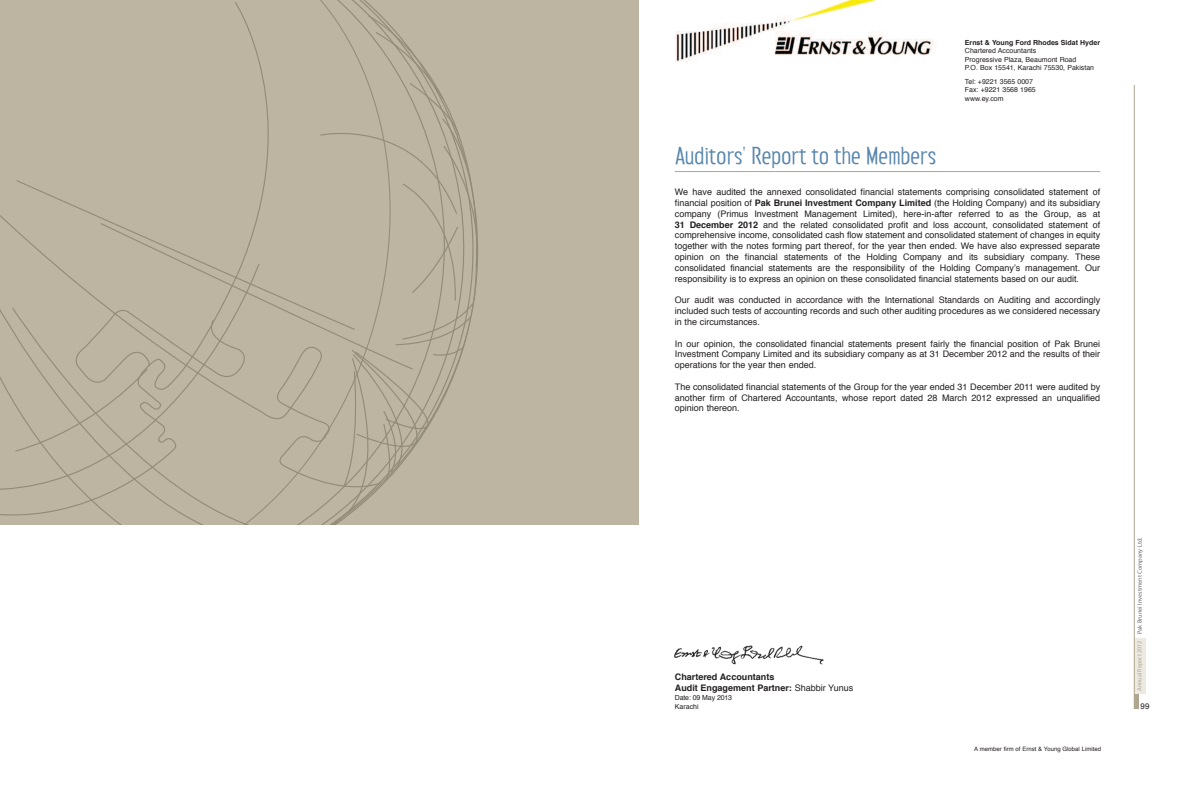
<style>
.page{position:relative;width:1191px;height:794px;background:#fff}
.page>*{position:absolute;margin:0;border:0;box-sizing:border-box;transform-origin:0 0}
.t1{font:22px "Susanna";letter-spacing:-.005em;color:#5685ad;scale:1.1 1}
.t2{font:9px/10.8px "Helvetica";color:#231f20;text-align:justify}
.t3{font:700 9px/10.8px "Helvetica";color:#231f20}
.t4{font:8px "Helvetica";color:#231f20}
.t5{font:7px/8.4px "Helvetica";color:#231f20}
.t6{font:700 7px "Helvetica";color:#231f20}
.t7{font:7px/8.4px "Helvetica";letter-spacing:-.02em;color:#231f20}
.t8{font:6.3px "Myriad Pro";color:#6c6d70}
.t9{font:6px "Helvetica";color:#231f20}
.s1{font-weight:700}
.s2{font-weight:400}
.s3{font-size:6px;color:#b0a690}
</style>
<div class="page">
<img style="left:674px;top:645px;width:150px;height:20px">
<img style="left:675px;top:0;width:262px;height:62px">
<hr style="left:1134px;top:693px;width:4px;height:16px;background:#b0a690">
<div style="left:1134px;top:638px;width:11px;height:56px;background:#ece9e3"></div>
<hr style="left:1133px;top:85px;width:1px;height:624px;background:#b0a690">
<hr style="left:675px;top:171px;width:425px;height:1px;background:#b0a690">
<div style="left:0;top:0;width:638px;height:524px;background:#bdb4a1"></div>
<svg style="left:0;top:180px;width:48px;height:310px"></svg>
<svg style="left:422px;top:65px;width:53px;height:371px"></svg>
<svg style="left:48px;top:0;width:374px;height:524px"></svg>
<h1 class="t1" style="left:675px;top:142px;width:239px">Auditors' Report to the Members</h1>
<p class="t6" style="left:965px;top:39px;width:137px">Ernst &amp; Young Ford Rhodes Sidat Hyder</p>
<p class="t5" style="left:965px;top:47px;width:131px">Chartered Accountants<br>Progressive Plaza, Beaumont Road<br>P.O. Box 15541, Karachi 75530, Pakistan</p>
<p class="t5" style="left:965px;top:78px;width:72px">Tel: +9221 3565 0007<br>Fax: +9221 3568 1965 www.ey.com</p>
<p class="t2" style="left:675px;top:187px;width:427px">We have audited the annexed consolidated financial statements comprising consolidated statement of financial position of <span class="s1">Pak Brunei Investment Company Limited</span> (the Holding Company) and its subsidiary company (Primus Investment Management Limited), here-in-after referred to as the Group, as at <span class="s1">31 December 2012</span> and the related consolidated profit and loss account, consolidated statement of comprehensive income, consolidated cash flow statement and consolidated statement of changes in equity together with the notes forming part thereof, for the year then ended. We have also expressed separate opinion on the financial statements of the Holding Company and its subsidiary company. These consolidated financial statements are the responsibility of the Holding Company’s management. Our responsibility is to express an opinion on these consolidated financial statements based on our audit.</p>
<p class="t2" style="left:675px;top:295px;width:427px">Our audit was conducted in accordance with the International Standards on Auditing and accordingly included such tests of accounting records and such other auditing procedures as we considered necessary in the circumstances.</p>
<p class="t2" style="left:675px;top:339px;width:427px">In our opinion, the consolidated financial statements present fairly the financial position of Pak Brunei Investment Company Limited and its subsidiary company as at 31 December 2012 and the results of their operations for the year then ended.</p>
<p class="t2" style="left:675px;top:382px;width:427px">The consolidated financial statements of the Group for the year ended 31 December 2011 were audited by another firm of Chartered Accountants, whose report dated 28 March 2012 expressed an unqualified opinion thereon.</p>
<p class="t3" style="left:675px;top:672px;width:180px">Chartered Accountants<br>Audit Engagement Partner: <span class="s2">Shabbir Yunus</span></p>
<p class="t7" style="left:675px;top:694px;width:59px">Date: 09 May 2013<br>Karachi</p>
<p class="t9" style="left:974px;top:746px;width:128px">A member firm of Ernst &amp; Young Global Limited</p>
<p class="t8" style="left:1137px;top:691px;width:155px;rotate:-90deg"><span class="s3">Annual Report 2012</span> Pak Brunei Investment Company Ltd.</p>
<p class="t4" style="left:1140px;top:702px;width:10px">99</p>
</div>
